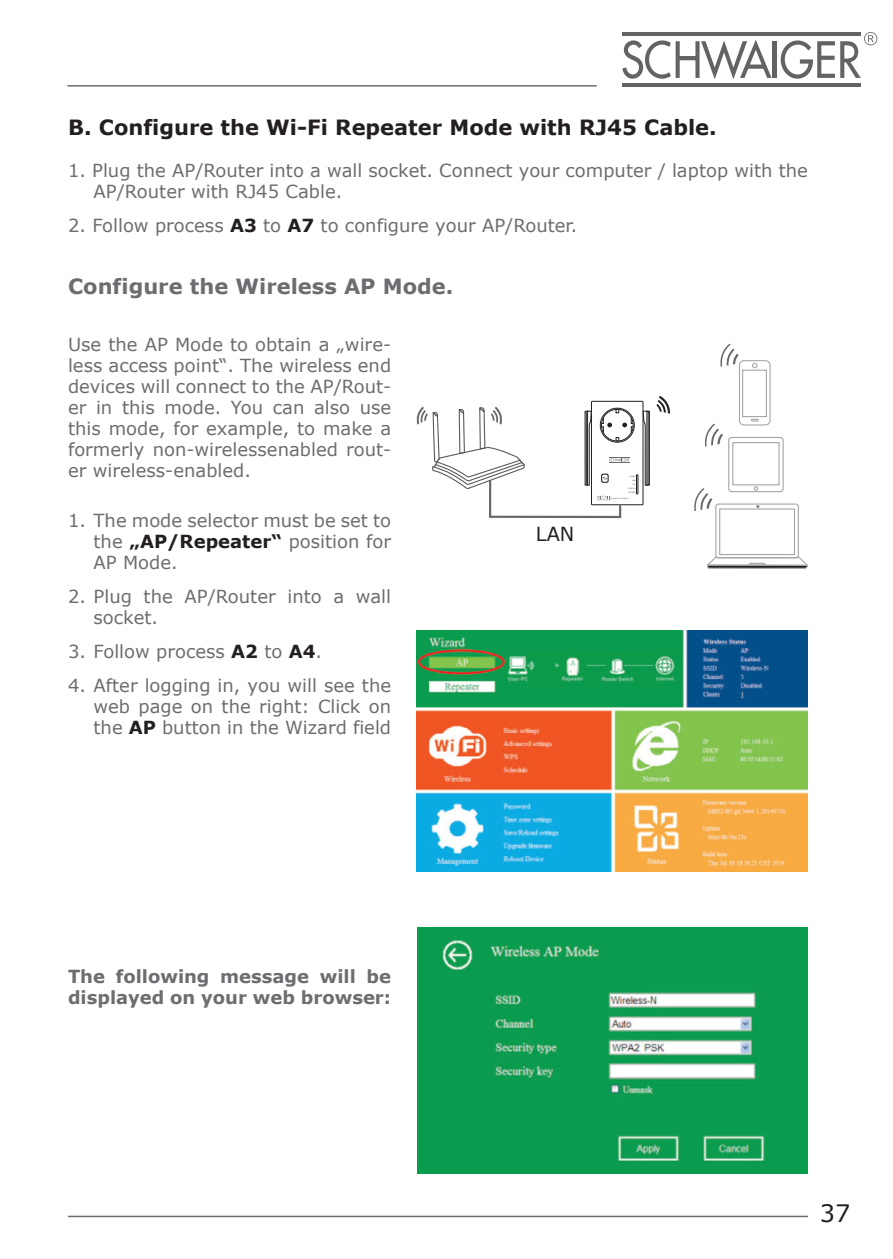
<style>
.page{position:relative;width:893px;height:1259px;background:#fff}
.page>*{position:absolute;margin:0;border:0;box-sizing:border-box;transform-origin:0 0}
.t1{font:24px "Verdana";color:#231f20}
.t2{font:700 21px "Verdana";color:#231f20}
.t3{font:700 21px "Verdana";color:#6c6d70}
.t4{font:19.5px "Verdana";color:#231f20}
.t5{font:18px/21px "Verdana";color:#6c6d70;text-align:justify}
.t6{font:700 18px/21px "Verdana";color:#6c6d70}
.s1{font-weight:700;color:#231f20}
</style>
<div class="page">
<hr style="left:68px;top:1215px;width:740px;height:2px;background:#6c6d70">
<hr style="left:772px;top:41px;width:4px;height:37px;background:#656263">
<hr style="left:622px;top:32px;width:239px;height:3px;background:#231f20">
<hr style="left:622px;top:84px;width:239px;height:3px;background:#231f20">
<svg style="left:622px;top:40px;width:149px;height:39px"></svg>
<svg style="left:781px;top:32px;width:96px;height:47px"></svg>
<hr style="left:68px;top:85px;width:529px;height:2px;background:#6c6d70">
<svg style="left:657px;top:396px;width:13px;height:17px"></svg>
<div style="left:591px;top:401px;width:52px;height:104px;border:1px solid #231f20"></div>
<div style="left:732px;top:442px;width:48px;height:43px;border:1px solid #a4a5a9"></div>
<svg style="left:753px;top:486px;width:5px;height:4px"></svg>
<div style="left:719px;top:508px;width:76px;height:47px;border:1px solid #a4a5a9"></div>
<div style="left:715px;top:503px;width:84px;height:55px;border:1px solid #a4a5a9;border-radius:2px"></div>
<svg style="left:707px;top:555px;width:101px;height:14px"></svg>
<div style="left:728px;top:437px;width:56px;height:55px;border:1px solid #a4a5a9;border-radius:3px"></div>
<svg style="left:705px;top:344px;width:66px;height:102px"></svg>
<svg style="left:694px;top:488px;width:18px;height:23px"></svg>
<svg style="left:417px;top:406px;width:233px;height:113px"></svg>
<img style="left:417px;top:630px;width:391px;height:242px">
<img style="left:417px;top:927px;width:391px;height:247px">
<p class="t2" style="left:68px;top:114px;width:650px">B. Configure the Wi-Fi Repeater Mode with RJ45 Cable.</p>
<p class="t5" style="left:94px;top:161px;width:716px;text-indent:-26px">1. Plug the AP/Router into a wall socket. Connect your computer / laptop with the<br>AP/Router with RJ45 Cable.</p>
<p class="t5" style="left:68px;top:215px;width:511px">2. Follow process <span class="s1">A3</span> to <span class="s1">A7</span> to configure your AP/Router.</p>
<p class="t3" style="left:68px;top:273px;width:387px">Configure the Wireless AP Mode.</p>
<p class="t5" style="left:68px;top:334px;width:325px">Use the AP Mode to obtain a „wire&shy;less access point“. The wireless end devices will connect to the AP/Rout&shy;er in this mode. You can also use this mode, for example, to make a formerly non-wirelessenabled rout&shy;er wireless-enabled.</p>
<p class="t5" style="left:94px;top:511px;width:299px;text-indent:-26px">1. The mode selector must be set to the <span class="s1">„AP/Repeater“</span> position for AP Mode.</p>
<p class="t5" style="left:94px;top:586px;width:299px;text-indent:-26px">2. Plug the AP/Router into a wall socket.</p>
<p class="t5" style="left:68px;top:641px;width:255px">3. Follow process <span class="s1">A2</span> to <span class="s1">A4</span>.</p>
<p class="t5" style="left:94px;top:675px;width:299px;text-indent:-26px">4. After logging in, you will see the web page on the right: Click on the <span class="s1">AP</span> button in the Wizard field</p>
<p class="t4" style="left:536px;top:520px;width:40px">LAN</p>
<p class="t6" style="left:68px;top:966px;width:325px">The following message will be displayed on your web browser:</p>
<h1 class="t1" style="left:820px;top:1198px;width:32px">37</h1>
</div>
